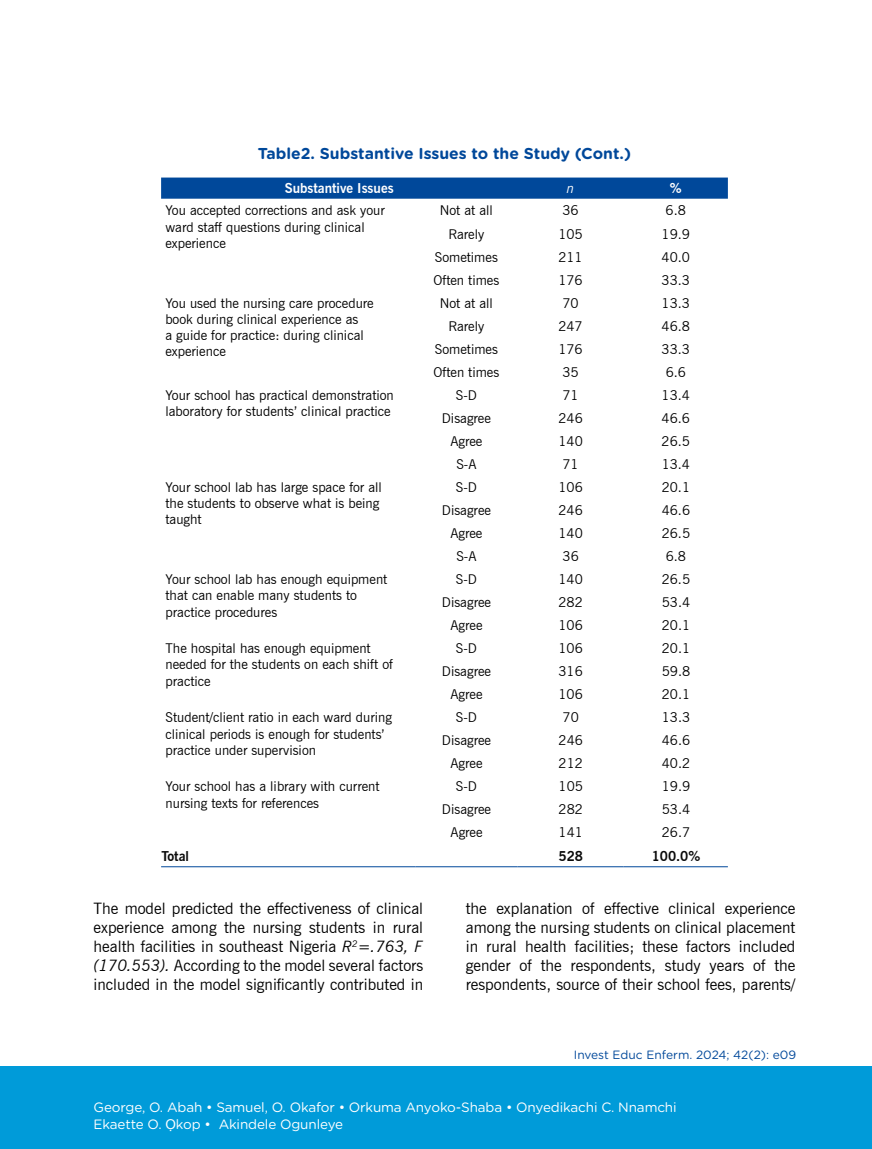
<style>
.page{position:relative;width:872px;height:1149px;background:#fff}
.page>*{position:absolute;margin:0;border:0;box-sizing:border-box;transform-origin:0 0}
.t1{font:15.75px/19px "News Gothic BT";color:#000;text-align:justify}
.t2{font:700 15.75px "Gotham Rounded";color:#00489a}
.t3{font:13.5px/16.2px "News Gothic BT";color:#000}
.t4{font:13.5px/16.2px "Gotham Rounded";letter-spacing:-.01em;color:#fff}
.t5{font:700 13.5px "News Gothic BT";color:#fff}
.t6{font:700 13.5px "News Gothic BT";color:#0a0a0a}
.t7{font:italic 13.5px "News Gothic BT";color:#fff}
.t8{font:12px "Gotham Rounded";color:#00489a}
.s1{font-style:italic}
.s2{font-family:"Arial"}
</style>
<div class="page">
<div style="left:0;top:1065px;width:872px;height:83px;background:#009bd9"></div>
<svg style="left:161px;top:177px;width:567px;height:22px;background:#0a4f9d"></svg>
<hr style="left:161px;top:866px;width:254px;height:1px;background:#00489a">
<hr style="left:415px;top:866px;width:102px;height:1px;background:#00489a">
<hr style="left:517px;top:866px;width:106px;height:1px;background:#00489a">
<hr style="left:623px;top:866px;width:105px;height:1px;background:#00489a">
<p class="t2" style="left:258px;top:142px;width:375px">Table2. Substantive Issues to the Study (Cont.)</p>
<p class="t5" style="left:285px;top:180px;width:110px">Substantive Issues</p>
<p class="t7" style="left:567px;top:180px;width:9px">n</p>
<p class="t5" style="left:670px;top:180px;width:13px">%</p>
<p class="t3" style="left:165px;top:202px;width:221px">You accepted corrections and ask your ward staff questions during clinical experience</p>
<p class="t3" style="left:440px;top:202px;width:55px">Not at all</p>
<p class="t3" style="left:562px;top:202px;width:18px">36</p>
<p class="t3" style="left:665px;top:202px;width:22px">6.8</p>
<p class="t3" style="left:448px;top:225px;width:37px">Rarely</p>
<p class="t3" style="left:558px;top:225px;width:26px">105</p>
<p class="t3" style="left:661px;top:225px;width:30px">19.9</p>
<p class="t3" style="left:435px;top:248px;width:65px">Sometimes</p>
<p class="t3" style="left:558px;top:248px;width:26px">211</p>
<p class="t3" style="left:661px;top:248px;width:30px">40.0</p>
<p class="t3" style="left:433px;top:271px;width:67px">Often times</p>
<p class="t3" style="left:558px;top:271px;width:26px">176</p>
<p class="t3" style="left:661px;top:271px;width:30px">33.3</p>
<p class="t3" style="left:165px;top:294px;width:210px">You used the nursing care procedure book during clinical experience as<br>a guide for practice: during clinical experience</p>
<p class="t3" style="left:440px;top:294px;width:55px">Not at all</p>
<p class="t3" style="left:562px;top:294px;width:18px">70</p>
<p class="t3" style="left:661px;top:294px;width:30px">13.3</p>
<p class="t3" style="left:448px;top:317px;width:37px">Rarely</p>
<p class="t3" style="left:558px;top:317px;width:26px">247</p>
<p class="t3" style="left:661px;top:317px;width:30px">46.8</p>
<p class="t3" style="left:435px;top:340px;width:65px">Sometimes</p>
<p class="t3" style="left:558px;top:340px;width:26px">176</p>
<p class="t3" style="left:661px;top:340px;width:30px">33.3</p>
<p class="t3" style="left:433px;top:363px;width:67px">Often times</p>
<p class="t3" style="left:562px;top:363px;width:18px">35</p>
<p class="t3" style="left:665px;top:363px;width:22px">6.6</p>
<p class="t3" style="left:165px;top:386px;width:230px">Your school has practical demonstration laboratory for students’ clinical practice</p>
<p class="t3" style="left:456px;top:386px;width:23px">S-D</p>
<p class="t3" style="left:562px;top:386px;width:18px">71</p>
<p class="t3" style="left:661px;top:386px;width:30px">13.4</p>
<p class="t3" style="left:442px;top:409px;width:51px">Disagree</p>
<p class="t3" style="left:558px;top:409px;width:26px">246</p>
<p class="t3" style="left:661px;top:409px;width:30px">46.6</p>
<p class="t3" style="left:450px;top:432px;width:34px">Agree</p>
<p class="t3" style="left:558px;top:432px;width:26px">140</p>
<p class="t3" style="left:661px;top:432px;width:30px">26.5</p>
<p class="t3" style="left:456px;top:456px;width:22px">S-A</p>
<p class="t3" style="left:562px;top:456px;width:18px">71</p>
<p class="t3" style="left:661px;top:456px;width:30px">13.4</p>
<p class="t3" style="left:165px;top:479px;width:218px">Your school lab has large space for all the students to observe what is being taught</p>
<p class="t3" style="left:456px;top:479px;width:23px">S-D</p>
<p class="t3" style="left:558px;top:479px;width:26px">106</p>
<p class="t3" style="left:661px;top:479px;width:30px">20.1</p>
<p class="t3" style="left:442px;top:502px;width:51px">Disagree</p>
<p class="t3" style="left:558px;top:502px;width:26px">246</p>
<p class="t3" style="left:661px;top:502px;width:30px">46.6</p>
<p class="t3" style="left:450px;top:525px;width:34px">Agree</p>
<p class="t3" style="left:558px;top:525px;width:26px">140</p>
<p class="t3" style="left:661px;top:525px;width:30px">26.5</p>
<p class="t3" style="left:456px;top:548px;width:22px">S-A</p>
<p class="t3" style="left:562px;top:548px;width:18px">36</p>
<p class="t3" style="left:666px;top:548px;width:22px">6.8</p>
<p class="t3" style="left:165px;top:571px;width:223px">Your school lab has enough equipment that can enable many students to practice procedures</p>
<p class="t3" style="left:456px;top:571px;width:23px">S-D</p>
<p class="t3" style="left:558px;top:571px;width:26px">140</p>
<p class="t3" style="left:661px;top:571px;width:30px">26.5</p>
<p class="t3" style="left:442px;top:594px;width:51px">Disagree</p>
<p class="t3" style="left:558px;top:594px;width:26px">282</p>
<p class="t3" style="left:661px;top:594px;width:30px">53.4</p>
<p class="t3" style="left:450px;top:617px;width:34px">Agree</p>
<p class="t3" style="left:558px;top:617px;width:26px">106</p>
<p class="t3" style="left:661px;top:617px;width:30px">20.1</p>
<p class="t3" style="left:165px;top:640px;width:229px">The hospital has enough equipment needed for the students on each shift of practice</p>
<p class="t3" style="left:456px;top:640px;width:23px">S-D</p>
<p class="t3" style="left:558px;top:640px;width:26px">106</p>
<p class="t3" style="left:661px;top:640px;width:30px">20.1</p>
<p class="t3" style="left:442px;top:663px;width:51px">Disagree</p>
<p class="t3" style="left:558px;top:663px;width:26px">316</p>
<p class="t3" style="left:662px;top:663px;width:30px">59.8</p>
<p class="t3" style="left:450px;top:686px;width:34px">Agree</p>
<p class="t3" style="left:558px;top:686px;width:26px">106</p>
<p class="t3" style="left:662px;top:686px;width:30px">20.1</p>
<p class="t3" style="left:165px;top:709px;width:228px">Student/client ratio in each ward during clinical periods is enough for students’ practice under supervision</p>
<p class="t3" style="left:456px;top:709px;width:23px">S-D</p>
<p class="t3" style="left:562px;top:709px;width:18px">70</p>
<p class="t3" style="left:662px;top:709px;width:30px">13.3</p>
<p class="t3" style="left:442px;top:732px;width:51px">Disagree</p>
<p class="t3" style="left:558px;top:732px;width:26px">246</p>
<p class="t3" style="left:662px;top:732px;width:30px">46.6</p>
<p class="t3" style="left:450px;top:755px;width:34px">Agree</p>
<p class="t3" style="left:558px;top:755px;width:26px">212</p>
<p class="t3" style="left:662px;top:755px;width:30px">40.2</p>
<p class="t3" style="left:166px;top:778px;width:215px">Your school has a library with current nursing texts for references</p>
<p class="t3" style="left:456px;top:778px;width:23px">S-D</p>
<p class="t3" style="left:558px;top:778px;width:26px">105</p>
<p class="t3" style="left:662px;top:778px;width:30px">19.9</p>
<p class="t3" style="left:442px;top:801px;width:51px">Disagree</p>
<p class="t3" style="left:558px;top:801px;width:26px">282</p>
<p class="t3" style="left:662px;top:801px;width:30px">53.4</p>
<p class="t3" style="left:450px;top:824px;width:34px">Agree</p>
<p class="t3" style="left:558px;top:824px;width:26px">141</p>
<p class="t3" style="left:662px;top:824px;width:30px">26.7</p>
<p class="t6" style="left:161px;top:847px;width:29px">Total</p>
<p class="t6" style="left:558px;top:847px;width:26px">528</p>
<p class="t6" style="left:651px;top:847px;width:50px">100.0%</p>
<p class="t1" style="left:94px;top:898px;width:331px">The model predicted the effectiveness of clinical experience among the nursing students in rural health facilities in southeast Nigeria <span class="s1">R</span><sup>2</sup><span class="s1">=.763, F (170.553).</span> According to the model several factors included in the model significantly contributed in</p>
<p class="t1" style="left:466px;top:898px;width:331px">the explanation of effective clinical experience among the nursing students on clinical placement in rural health facilities; these factors included gender of the respondents, study years of the respondents, source of their school fees, parents/</p>
<p class="t8" style="left:574px;top:1045px;width:224px">Invest Educ Enferm. 2024; 42(2): e09</p>
<p class="t4" style="left:94px;top:1098px;width:584px">George, O. Abah • Samuel, O. Okafor • Orkuma Anyoko-Shaba • Onyedikachi C. Nnamchi<br>Ekaette O. <span class="s2">Ọ</span>kop • Akindele Ogunleye</p>
</div>
